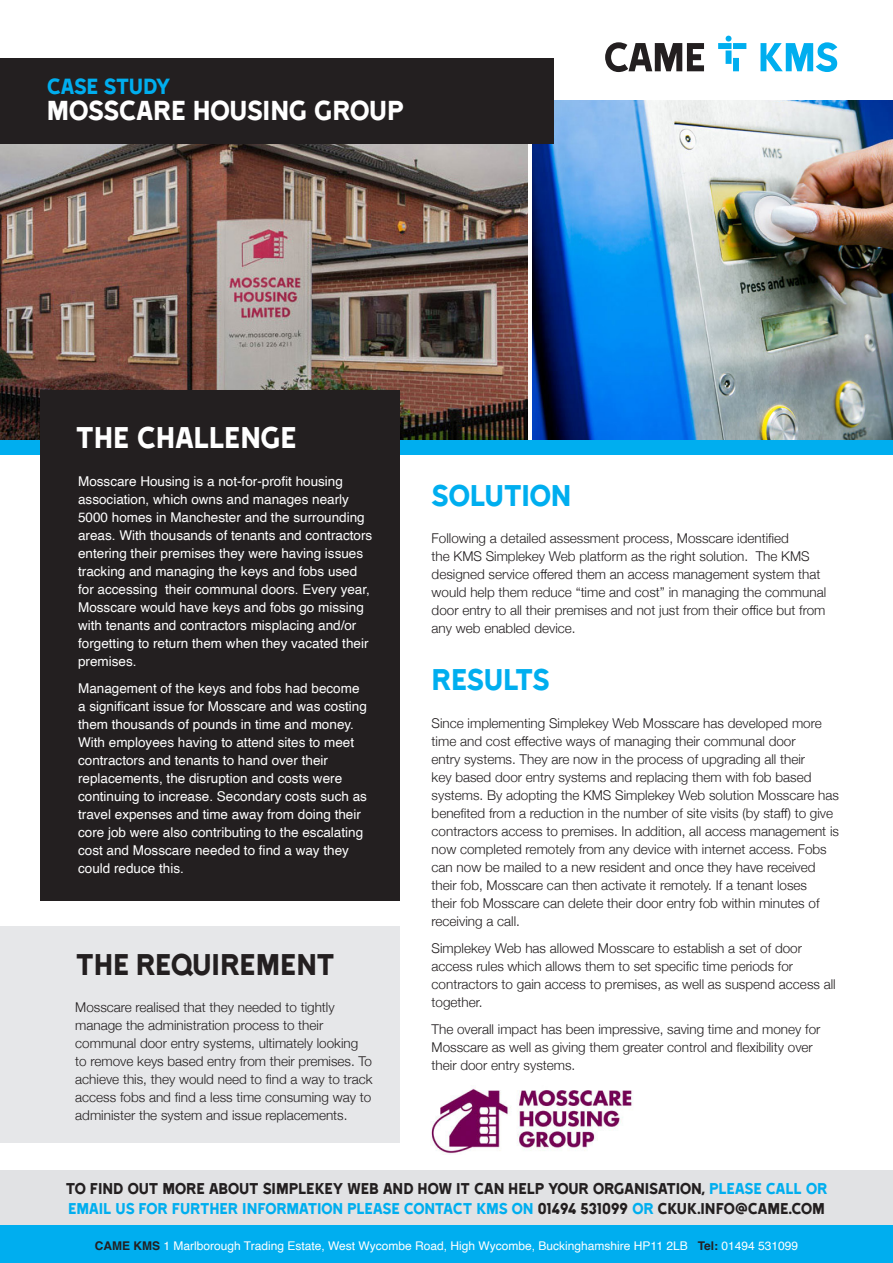
<style>
.page{position:relative;width:893px;height:1263px;background:#fff}
.page>*{position:absolute;margin:0;border:0;box-sizing:border-box;transform-origin:0 0}
.Plus{font:34.5px "Came Type";letter-spacing:-.03em;color:#00aeef}
.Plus-2{font:34.5px "Came Type";letter-spacing:-.015em;color:#231f20}
.Plus-3{font:34.5px "Came Type";letter-spacing:-.025em;color:#fff}
.t1{font:31.5px "Came Type";letter-spacing:-.025em;color:#fff}
.t2{font:25.2px "Came Type";letter-spacing:-.03em;color:#00aeef}
.Plus-4{font:18px/19.5px "Came Type";letter-spacing:-.025em;color:#231f20}
.Plus-5{font:300 13.5px/18px "Helvetica Neue";color:#231f20}
.Plus-6{font:13.5px/18px "Helvetica";color:#fff}
.Plus-7{font:12px "Helvetica";color:#fff}
.s1{color:#00aeef}
.s2{font-weight:700;color:#231f20}
</style>
<div class="page">
<img style="left:533px;top:101px;width:360px;height:340px">
<img style="left:0;top:144px;width:527px;height:297px">
<div style="left:0;top:58px;width:554px;height:86px;background:#231f20"></div>
<div style="left:0;top:441px;width:893px;height:14px;background:#00aeef"></div>
<svg style="left:605px;top:42px;width:99px;height:30px"></svg>
<svg style="left:718px;top:36px;width:28px;height:35px"></svg>
<svg style="left:760px;top:42px;width:77px;height:30px"></svg>
<div style="left:0;top:1225px;width:893px;height:38px;background:#00aeef"></div>
<div style="left:0;top:1171px;width:893px;height:54px;background:#e1e2e4"></div>
<div style="left:40px;top:390px;width:360px;height:510px;background:#231f20"></div>
<div style="left:0;top:926px;width:400px;height:217px;background:#e6e7e9"></div>
<img style="left:431px;top:1088px;width:202px;height:67px">
<p class="t2" style="left:47px;top:73px;width:125px">CASE STUDY</p>
<p class="t1" style="left:47px;top:94px;width:358px">MOSSCARE HOUSING GROUP</p>
<p class="Plus-3" style="left:75px;top:419px;width:223px">THE CHALLENGE</p>
<p class="Plus-6" style="left:78px;top:473px;width:296px">Mosscare Housing is a not-for-profit housing association, which owns and manages nearly 5000 homes in Manchester and the surrounding areas. With thousands of tenants and contractors entering their premises they were having issues tracking and managing the keys and fobs used for accessing their communal doors. Every year, Mosscare would have keys and fobs go missing with tenants and contractors misplacing and/or forgetting to return them when they vacated their premises.</p>
<p class="Plus-6" style="left:78px;top:680px;width:290px">Management of the keys and fobs had become a significant issue for Mosscare and was costing them thousands of pounds in time and money.<br>With employees having to attend sites to meet contractors and tenants to hand over their replacements, the disruption and costs were continuing to increase. Secondary costs such as travel expenses and time away from doing their core job were also contributing to the escalating cost and Mosscare needed to find a way they could reduce this.</p>
<p class="Plus-2" style="left:75px;top:946px;width:262px">THE REQUIREMENT</p>
<p class="Plus-5" style="left:75px;top:997px;width:299px">Mosscare realised that they needed to tightly manage the administration process to their communal door entry systems, ultimately looking to remove keys based entry from their premises. To achieve this, they would need to find a way to track access fobs and find a less time consuming way to administer the system and issue replacements.</p>
<p class="Plus" style="left:432px;top:477px;width:141px">SOLUTION</p>
<p class="Plus-5" style="left:432px;top:528px;width:396px">Following a detailed assessment process, Mosscare identified<br>the KMS Simplekey Web platform as the right solution. The KMS designed service offered them an access management system that would help them reduce “time and cost” in managing the communal door entry to all their premises and not just from their office but from any web enabled device.</p>
<p class="Plus" style="left:432px;top:661px;width:120px">RESULTS</p>
<p class="Plus-5" style="left:432px;top:713px;width:409px">Since implementing Simplekey Web Mosscare has developed more time and cost effective ways of managing their communal door<br>entry systems. They are now in the process of upgrading all their<br>key based door entry systems and replacing them with fob based systems. By adopting the KMS Simplekey Web solution Mosscare has benefited from a reduction in the number of site visits (by staff) to give contractors access to premises. In addition, all access management is now completed remotely from any device with internet access. Fobs can now be mailed to a new resident and once they have received their fob, Mosscare can then activate it remotely. If a tenant loses<br>their fob Mosscare can delete their door entry fob within minutes of receiving a call.</p>
<p class="Plus-5" style="left:432px;top:938px;width:406px">Simplekey Web has allowed Mosscare to establish a set of door access rules which allows them to set specific time periods for contractors to gain access to premises, as well as suspend access all together.</p>
<p class="Plus-5" style="left:432px;top:1019px;width:390px">The overall impact has been impressive, saving time and money for<br>Mosscare as well as giving them greater control and flexibility over their door entry systems.</p>
<p class="Plus-4" style="left:65px;top:1179px;width:764px">TO FIND OUT MORE ABOUT SIMPLEKEY WEB AND HOW IT CAN HELP YOUR ORGANISATION, <span class="s1">PLEASE CALL OR<br>EMAIL US FOR FURTHER INFORMATION PLEASE CONTACT KMS ON</span> 01494 531099 <span class="s1">OR</span> CKUK.INFO@CAME.COM</p>
<p class="Plus-7" style="left:95px;top:1236px;width:705px"><span class="s2">CAME KMS</span> 1 Marlborough Trading Estate, West Wycombe Road, High Wycombe, Buckinghamshire HP11 2LB <span class="s2">Tel:</span> 01494 531099</p>
</div>
